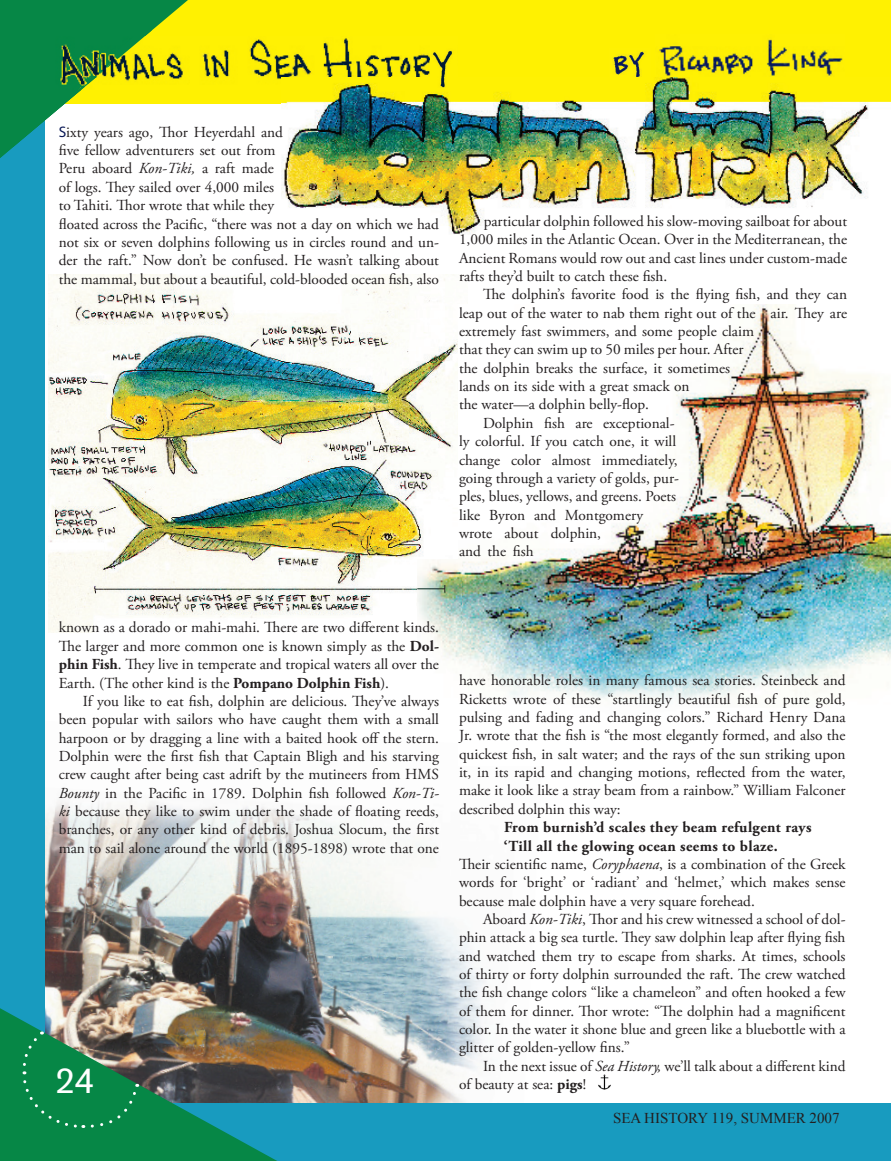
<style>
.page{position:relative;width:891px;height:1161px;background:#fff}
.page>*{position:absolute;margin:0;border:0;box-sizing:border-box;transform-origin:0 0}
.t1{font:36px "Tenso";color:#fff}
.t2{font:15.3px/18.3px "Adobe Garamond Pro";color:#231f20;text-align:justify}
.t3{font:700 15.3px "Adobe Garamond Pro";letter-spacing:.025em;color:#231f20}
.t4{font:15px "Times New Roman";color:#231f20}
.s1{font-family:"Myriad Pro";color:#091855}
.s2{font-style:italic}
.s3{font-weight:700}
</style>
<div class="page">
<img style="left:48px;top:274px;width:410px;height:358px">
<img style="left:45px;top:801px;width:500px;height:303px">
<div style="left:0;top:22px;width:45px;height:1058px;background:#189bbf"></div>
<div style="left:0;top:1104px;width:891px;height:57px;background:#189bbf"></div>
<div style="left:56px;top:0;width:835px;height:104px;background:#fff101"></div>
<img style="left:0;top:1008px;width:277px;height:153px">
<svg style="left:21px;top:1032px;width:118px;height:98px;background:#23834f"></svg>
<img style="left:202px;top:38px;width:228px;height:42px">
<svg style="left:0;top:0;width:188px;height:158px"></svg>
<img style="left:612px;top:51px;width:33px;height:26px">
<img style="left:281px;top:77px;width:610px;height:158px">
<img style="left:659px;top:38px;width:184px;height:39px">
<img style="left:462px;top:305px;width:429px;height:394px">
<img style="left:431px;top:50px;width:26px;height:40px">
<img style="left:417px;top:559px;width:45px;height:104px">
<svg style="left:417px;top:585px;width:28px;height:8px"></svg>
<img style="left:598px;top:1075px;width:13px;height:14px">
<p class="t2" style="left:59px;top:123px;width:382px;text-align:left"><span class="s1">S</span>ixty years ago, Thor Heyerdahl and<br>five fellow adventurers set out from<br>Peru aboard <span class="s2">Kon-Tiki,</span> a raft made<br>of logs. They sailed over 4,000 miles<br>to Tahiti. Thor wrote that while they<br>floated across the Pacific, “there was not a day on which we had not six or seven dolphins following us in circles round and un&shy;der the raft.” Now don’t be confused. He wasn’t talking about the mammal, but about a beautiful, cold-blooded ocean fish, also</p>
<p class="t2" style="left:459px;top:212px;width:390px;text-indent:25px">particular dolphin followed his slow-moving sailboat for about 1,000 miles in the Atlantic Ocean. Over in the Mediterranean, the Ancient Romans would row out and cast lines under custom-made rafts they’d built to catch these fish.</p>
<p class="t2" style="left:459px;top:286px;width:390px;text-align:left;text-indent:24px">The dolphin’s favorite food is the flying fish, and they can leap out of the water to nab them right out of the air. They are extremely fast swimmers, and some people claim<br>that they can swim up to 50 miles per hour. After<br>the dolphin breaks the surface, it sometimes<br>lands on its side with a great smack on<br>the water—a dolphin belly-flop.</p>
<p class="t2" style="left:459px;top:414px;width:222px;text-align:left;text-indent:24px">Dolphin fish are exceptional&shy;ly colorful. If you catch one, it will change color almost immediately, going through a variety of golds, pur&shy;ples, blues, yellows, and greens. Poets like Byron and Montgomery wrote about dolphin,<br>and the fish</p>
<p class="t2" style="left:59px;top:619px;width:382px">known as a dorado or mahi-mahi. There are two different kinds.<br>The larger and more common one is known simply as the <span class="s3">Dol&shy;phin Fish</span>. They live in temperate and tropical waters all over the Earth. (The other kind is the <span class="s3">Pompano Dolphin Fish</span>).</p>
<p class="t2" style="left:59px;top:692px;width:382px;text-indent:24px">If you like to eat fish, dolphin are delicious. They’ve always been popular with sailors who have caught them with a small harpoon or by dragging a line with a baited hook off the stern.<br>Dolphin were the first fish that Captain Bligh and his starving crew caught after being cast adrift by the mutineers from HMS <span class="s2">Bounty</span> in the Pacific in 1789. Dolphin fish followed <span class="s2">Kon-Ti&shy;ki</span> because they like to swim under the shade of floating reeds, branches, or any other kind of debris. Joshua Slocum, the first man to sail alone around the world (1895-1898) wrote that one</p>
<p class="t1" style="left:55px;top:1060px;width:40px">24</p>
<p class="t2" style="left:459px;top:672px;width:388px">have honorable roles in many famous sea stories. Steinbeck and Ricketts wrote of these “startlingly beautiful fish of pure gold, pulsing and fading and changing colors.” Richard Henry Dana Jr. wrote that the fish is “the most elegantly formed, and also the quickest fish, in salt water; and the rays of the sun striking upon it, in its rapid and changing motions, reflected from the water, make it look like a stray beam from a rainbow.” William Falconer described dolphin this way:</p>
<p class="t3" style="left:504px;top:818px;width:309px">From burnish’d scales they beam refulgent rays</p>
<p class="t3" style="left:504px;top:837px;width:275px">‘Till all the glowing ocean seems to blaze.</p>
<p class="t2" style="left:459px;top:855px;width:388px">Their scientific name, <span class="s2">Coryphaena</span>, is a combination of the Greek words for ‘bright’ or ‘radiant’ and ‘helmet,’ which makes sense because male dolphin have a very square forehead.</p>
<p class="t2" style="left:459px;top:910px;width:388px;text-indent:24px">Aboard <span class="s2">Kon-Tiki</span>, Thor and his crew witnessed a school of dol&shy;phin attack a big sea turtle. They saw dolphin leap after flying fish and watched them try to escape from sharks. At times, schools of thirty or forty dolphin surrounded the raft. The crew watched the fish change colors “like a chameleon” and often hooked a few of them for dinner. Thor wrote: “The dolphin had a magnificent color. In the water it shone blue and green like a bluebottle with a glitter of golden-yellow fins.”</p>
<p class="t2" style="left:459px;top:1057px;width:388px;text-indent:24px">In the next issue of <span class="s2">Sea History,</span> we’ll talk about a different kind of beauty at sea: <span class="s3">pigs</span>!</p>
<p class="t4" style="left:613px;top:1108px;width:228px">SEA HISTORY 119, SUMMER 2007</p>
</div>
